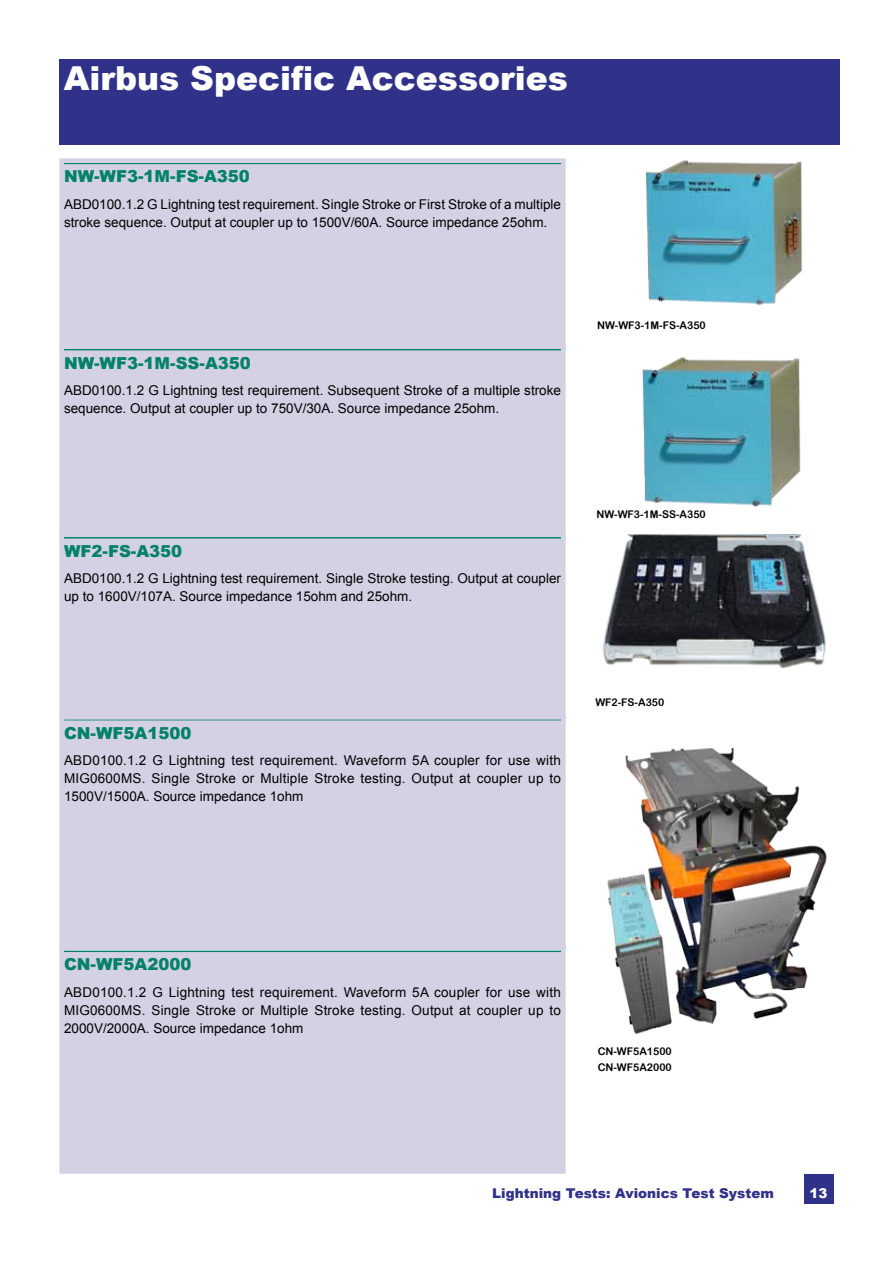
<style>
.page{position:relative;width:893px;height:1263px;background:#fff}
.page>*{position:absolute;margin:0;border:0;box-sizing:border-box;transform-origin:0 0}
.t1{font:900 33px "Arial";color:#fff}
.t2{font:900 16.5px "Arial";color:#008265}
.t3{font:13.5px/18px "Arial";color:#000}
.t4{font:900 13.5px "Arial";color:#303188}
.t5{font:900 13.5px "Arial";color:#fff}
.t6{font:10.65px "Arial Rounded MT Bold";color:#000}
</style>
<div class="page">
<div style="left:804px;top:1174px;width:29px;height:29px;background:#303188"></div>
<img style="left:645px;top:160px;width:157px;height:145px">
<div style="left:62px;top:161px;width:501px;height:186px;background:#d4d1e4"></div>
<hr style="left:64px;top:163px;width:497px;height:1px;background:#008265">
<div style="left:60px;top:158px;width:506px;height:191px;border:4px solid #d4d1e4"></div>
<img style="left:607px;top:748px;width:220px;height:287px">
<div style="left:62px;top:717px;width:501px;height:230px;background:#d4d1e4"></div>
<div style="left:60px;top:714px;width:506px;height:235px;border:4px solid #d4d1e4"></div>
<div style="left:62px;top:347px;width:501px;height:188px;background:#d4d1e4"></div>
<hr style="left:64px;top:349px;width:497px;height:1px;background:#008265">
<div style="left:60px;top:344px;width:506px;height:193px;border:4px solid #d4d1e4"></div>
<div style="left:62px;top:535px;width:501px;height:182px;background:#d4d1e4"></div>
<hr style="left:64px;top:537px;width:497px;height:1px;background:#008265">
<div style="left:60px;top:532px;width:506px;height:188px;border:4px solid #d4d1e4"></div>
<div style="left:62px;top:948px;width:501px;height:223px;background:#d4d1e4"></div>
<hr style="left:64px;top:950px;width:497px;height:2px;background:#008265">
<div style="left:60px;top:946px;width:506px;height:228px;border:4px solid #d4d1e4"></div>
<img style="left:642px;top:357px;width:159px;height:149px">
<img style="left:603px;top:535px;width:223px;height:134px">
<div style="left:60px;top:60px;width:780px;height:85px;background:#303188"></div>
<h1 class="t1" style="left:64px;top:54px;width:506px">Airbus Specific Accessories</h1>
<p class="t2" style="left:64px;top:165px;width:187px">NW-WF3-1M-FS-A350</p>
<p class="t3" style="left:64px;top:195px;width:498px">ABD0100.1.2 G Lightning test requirement. Single Stroke or First Stroke of a multiple stroke sequence. Output at coupler up to 1500V/60A. Source impedance 25ohm.</p>
<p class="t2" style="left:64px;top:351px;width:188px">NW-WF3-1M-SS-A350</p>
<p class="t3" style="left:64px;top:382px;width:498px">ABD0100.1.2 G Lightning test requirement. Subsequent Stroke of a multiple stroke sequence. Output at coupler up to 750V/30A. Source impedance 25ohm.</p>
<p class="t6" style="left:597px;top:319px;width:110px">NW-WF3-1M-FS-A350</p>
<p class="t2" style="left:64px;top:539px;width:120px">WF2-FS-A350</p>
<p class="t3" style="left:64px;top:570px;width:498px">ABD0100.1.2 G Lightning test requirement. Single Stroke testing. Output at coupler up to 1600V/107A. Source impedance 15ohm and 25ohm.</p>
<p class="t6" style="left:596px;top:507px;width:111px">NW-WF3-1M-SS-A350</p>
<p class="t2" style="left:64px;top:721px;width:129px">CN-WF5A1500</p>
<p class="t3" style="left:64px;top:752px;width:498px;text-align:justify">ABD0100.1.2 G Lightning test requirement. Waveform 5A coupler for use with MIG0600MS. Single Stroke or Multiple Stroke testing. Output at coupler up to 1500V/1500A. Source impedance 1ohm</p>
<p class="t6" style="left:595px;top:696px;width:71px">WF2-FS-A350</p>
<p class="t2" style="left:64px;top:952px;width:129px">CN-WF5A2000</p>
<p class="t3" style="left:64px;top:983px;width:498px;text-align:justify">ABD0100.1.2 G Lightning test requirement. Waveform 5A coupler for use with MIG0600MS. Single Stroke or Multiple Stroke testing. Output at coupler up to 2000V/2000A. Source impedance 1ohm</p>
<p class="t6" style="left:598px;top:1045px;width:76px">CN-WF5A1500</p>
<p class="t6" style="left:598px;top:1061px;width:76px">CN-WF5A2000</p>
<p class="t4" style="left:492px;top:1183px;width:283px">Lightning Tests: Avionics Test System</p>
<p class="t5" style="left:809px;top:1183px;width:20px">13</p>
</div>
